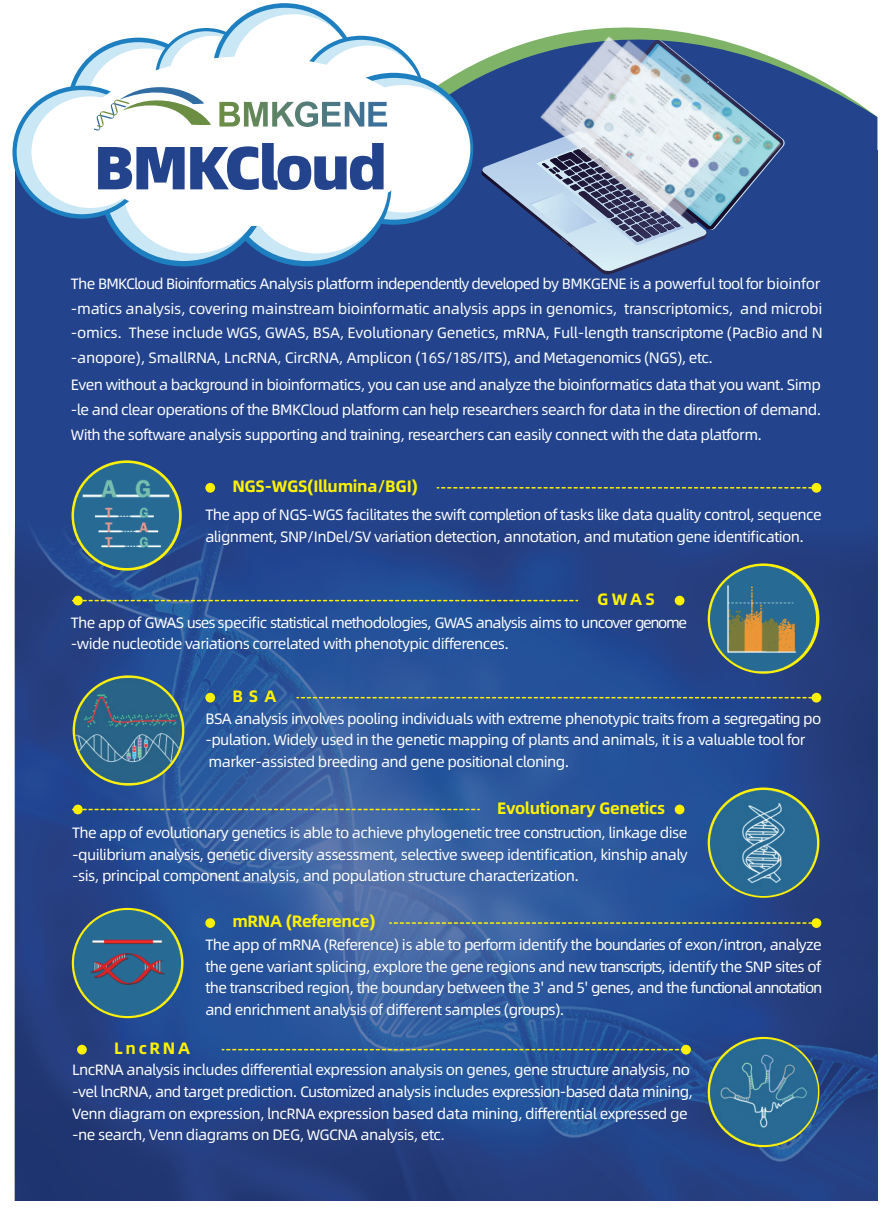
<style>
.page{position:relative;width:893px;height:1212px;background:#fff}
.page>*{position:absolute;margin:0;border:0;box-sizing:border-box;transform-origin:0 0}
.t1{font:61.05px "Alibaba Pu Hui Ti H";letter-spacing:-.04em;color:#23448d}
.t2{font:16.5px "Alibaba Pu Hui Ti B";letter-spacing:-.02em;color:#fff101}
.t3{font:15px/21.6px "Alibaba Pu Hui Ti R";letter-spacing:-.04em;color:#fff}
.t4{font:15px/24.6px "Alibaba Pu Hui Ti R";letter-spacing:-.02em;color:#fff}
</style>
<div class="page">
<div style="left:15px;top:150px;width:863px;height:1050px;background:#23448d"></div>
<svg style="left:473px;top:61px;width:404px;height:91px;fill:#23448d"></svg>
<svg style="left:480px;top:45px;width:226px;height:230px"></svg>
<img style="left:520px;top:27px;width:276px;height:209px">
<img style="left:15px;top:460px;width:861px;height:740px">
<svg style="left:12px;top:3px;width:461px;height:263px"></svg>
<svg style="left:72px;top:908px;width:112px;height:110px"></svg>
<img style="left:74px;top:911px;width:107px;height:104px">
<div style="left:205px;top:918px;width:10px;height:10px;background:#fff101;border-radius:50%"></div>
<div style="left:811px;top:918px;width:10px;height:10px;background:#fff101;border-radius:50%"></div>
<svg style="left:390px;top:922px;width:422px;height:2px"></svg>
<svg style="left:72px;top:460px;width:110px;height:111px"></svg>
<img style="left:75px;top:464px;width:103px;height:103px">
<div style="left:205px;top:483px;width:10px;height:10px;background:#fff101;border-radius:50%"></div>
<div style="left:811px;top:483px;width:10px;height:10px;background:#fff101;border-radius:50%"></div>
<svg style="left:437px;top:487px;width:374px;height:1px"></svg>
<svg style="left:73px;top:675px;width:111px;height:111px"></svg>
<img style="left:76px;top:678px;width:105px;height:105px">
<div style="left:205px;top:693px;width:10px;height:9px;background:#fff101;border-radius:50%"></div>
<div style="left:811px;top:693px;width:10px;height:9px;background:#fff101;border-radius:50%"></div>
<svg style="left:297px;top:697px;width:514px;height:1px"></svg>
<svg style="left:708px;top:787px;width:111px;height:111px"></svg>
<img style="left:711px;top:790px;width:105px;height:105px">
<div style="left:675px;top:805px;width:9px;height:9px;background:#fff101;border-radius:50%"></div>
<div style="left:73px;top:805px;width:10px;height:9px;background:#fff101;border-radius:50%"></div>
<svg style="left:82px;top:809px;width:397px;height:1px"></svg>
<svg style="left:708px;top:563px;width:111px;height:111px"></svg>
<img style="left:711px;top:567px;width:105px;height:105px">
<div style="left:675px;top:596px;width:9px;height:9px;background:#fff101;border-radius:50%"></div>
<div style="left:73px;top:596px;width:10px;height:9px;background:#fff101;border-radius:50%"></div>
<svg style="left:82px;top:600px;width:496px;height:1px"></svg>
<div style="left:681px;top:1045px;width:10px;height:9px;background:#fff101;border-radius:50%"></div>
<img style="left:710px;top:1039px;width:107px;height:106px">
<div style="left:77px;top:1045px;width:10px;height:9px;background:#fff101;border-radius:50%"></div>
<svg style="left:222px;top:1049px;width:459px;height:1px"></svg>
<h1 class="t1" style="left:94px;top:118px;width:295px">BMKCloud</h1>
<p class="t4" style="left:71px;top:271px;width:753px">The BMKCloud Bioinformatics Analysis platform independently developed by BMKGENE is a powerful tool for bioinfor -matics analysis, covering mainstream bioinformatic analysis apps in genomics, transcriptomics, and microbi -omics. These include WGS, GWAS, BSA, Evolutionary Genetics, mRNA, Full-length transcriptome (PacBio and N -anopore), SmallRNA, LncRNA, CircRNA, Amplicon (16S/18S/ITS), and Metagenomics (NGS), etc.</p>
<p class="t3" style="left:71px;top:372px;width:752px;line-height:24.6px;text-align:justify">Even without a background in bioinformatics, you can use and analyze the bioinformatics data that you want. Simp -le and clear operations of the BMKCloud platform can help researchers search for data in the direction of demand.<br>With the software analysis supporting and training, researchers can easily connect with the data platform.</p>
<p class="t2" style="left:232px;top:473px;width:187px">NGS-WGS(Illumina/BGI)</p>
<p class="t3" style="left:205px;top:503px;width:618px">The app of NGS-WGS facilitates the swift completion of tasks like data quality control, sequence alignment, SNP/InDel/SV variation detection, annotation, and mutation gene identification.</p>
<p class="t2" style="left:597px;top:586px;width:59px">GWAS</p>
<p class="t3" style="left:71px;top:611px;width:618px">The app of GWAS uses specific statistical methodologies, GWAS analysis aims to uncover genome -wide nucleotide variations correlated with phenotypic differences.</p>
<p class="t2" style="left:232px;top:683px;width:46px">BSA</p>
<p class="t3" style="left:205px;top:707px;width:617px">BSA analysis involves pooling individuals with extreme phenotypic traits from a segregating po -pulation. Widely used in the genetic mapping of plants and animals, it is a valuable tool for marker-assisted breeding and gene positional cloning.</p>
<p class="t2" style="left:497px;top:795px;width:169px">Evolutionary Genetics</p>
<p class="t3" style="left:72px;top:821px;width:617px;text-align:justify">The app of evolutionary genetics is able to achieve phylogenetic tree construction, linkage dise -quilibrium analysis, genetic diversity assessment, selective sweep identification, kinship analy -sis, principal component analysis, and population structure characterization.</p>
<p class="t2" style="left:232px;top:908px;width:145px">mRNA (Reference)</p>
<p class="t3" style="left:205px;top:933px;width:619px;text-align:justify">The app of mRNA (Reference) is able to perform identify the boundaries of exon/intron, analyze the gene variant splicing, explore the gene regions and new transcripts, identify the SNP sites of the transcribed region, the boundary between the 3' and 5' genes, and the functional annotation and enrichment analysis of different samples (groups).</p>
<p class="t2" style="left:114px;top:1035px;width:77px">LncRNA</p>
<p class="t3" style="left:72px;top:1058px;width:622px">LncRNA analysis includes differential expression analysis on genes, gene structure analysis, no -vel lncRNA, and target prediction. Customized analysis includes expression-based data mining, Venn diagram on expression, lncRNA expression based data mining, differential expressed ge -ne search, Venn diagrams on DEG, WGCNA analysis, etc.</p>
</div>
